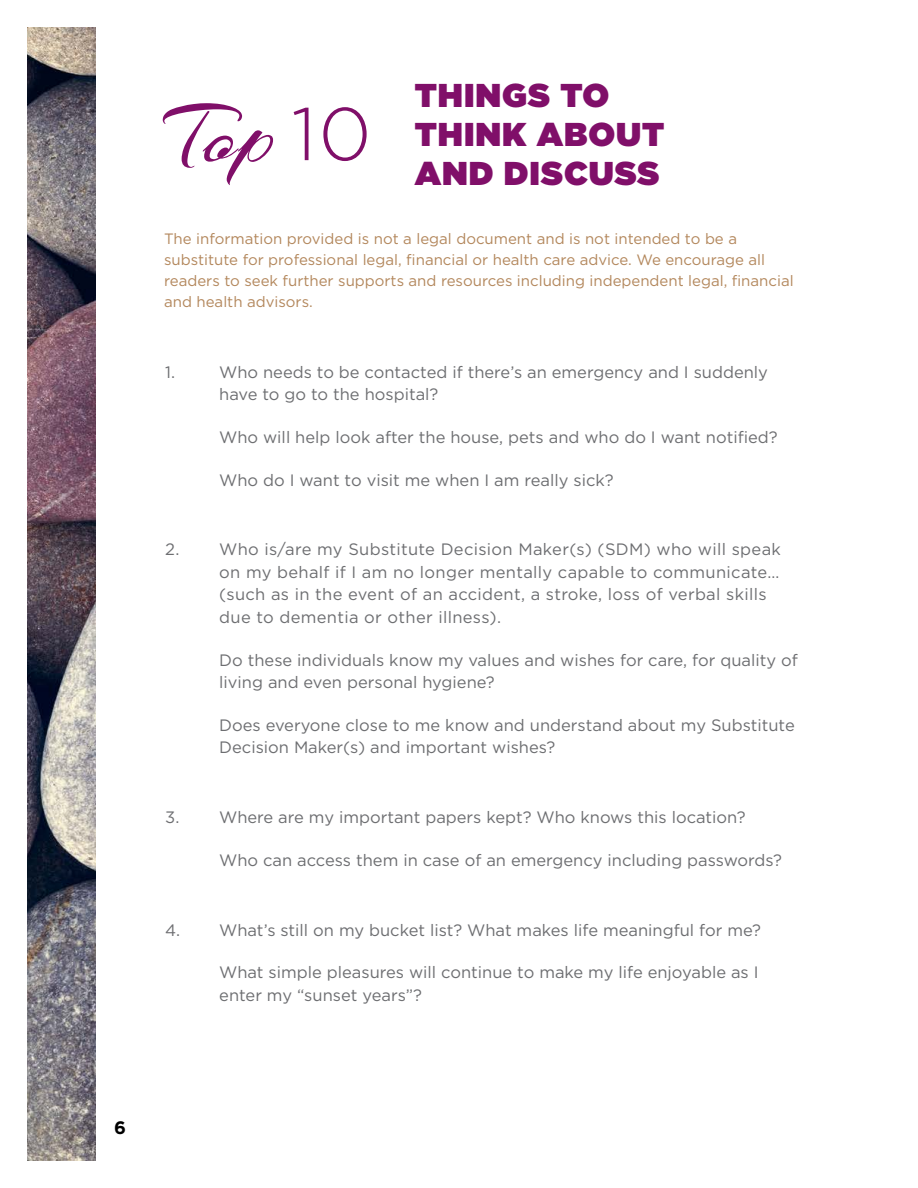
<style>
.page{position:relative;width:918px;height:1188px;background:#fff}
.page>*{position:absolute;margin:0;border:0;box-sizing:border-box;transform-origin:0 0}
.t1{font:87.3px "Arizonia";color:#800f69}
.t2{font:900 33px/39px "Gotham";letter-spacing:.03em;color:#800f69}
.t3{font:700 18px "Gotham";color:#000}
.t4{font:16.5px/22.5px "Gotham";color:#6d6e71}
.t5{font:16.5px/22.5px "Gotham";letter-spacing:.02em;color:#6d6e71}
.t6{font:15px/21px "Gotham";color:#b3875c}
.s1{font-family:"Gotham";font-weight:300;font-size:74.4px}
</style>
<div class="page">
<img style="left:27px;top:27px;width:68px;height:1134px">
<h1 class="t1" style="left:164px;top:82px;width:209px">Top <span class="s1">10</span></h1>
<h2 class="t2" style="left:415px;top:76px;width:251px">THINGS TO<br>THINK ABOUT<br>AND DISCUSS</h2>
<p class="t6" style="left:164px;top:228px;width:631px">The information provided is not a legal document and is not intended to be a substitute for professional legal, financial or health care advice. We encourage all readers to seek further supports and resources including independent legal, financial and health advisors.</p>
<p class="t4" style="left:165px;top:360px;width:11px">1.</p>
<p class="t4" style="left:219px;top:360px;width:550px">Who needs to be contacted if there’s an emergency and I suddenly have to go to the hospital?</p>
<p class="t4" style="left:219px;top:426px;width:560px">Who will help look after the house, pets and who do I want notified?</p>
<p class="t4" style="left:219px;top:468px;width:396px">Who do I want to visit me when I am really sick?</p>
<p class="t4" style="left:165px;top:538px;width:16px">2.</p>
<p class="t5" style="left:219px;top:538px;width:563px">Who is/are my Substitute Decision Maker(s) (SDM) who will speak on my behalf if I am no longer mentally capable to communicate… (such as in the event of an accident, a stroke, loss of verbal skills due to dementia or other illness).</p>
<p class="t4" style="left:219px;top:648px;width:580px">Do these individuals know my values and wishes for care, for quality of living and even personal hygiene?</p>
<p class="t4" style="left:219px;top:714px;width:577px">Does everyone close to me know and understand about my Substitute<br>Decision Maker(s) and important wishes?</p>
<p class="t4" style="left:165px;top:806px;width:16px">3.</p>
<p class="t4" style="left:219px;top:806px;width:528px">Where are my important papers kept? Who knows this location?</p>
<p class="t4" style="left:219px;top:849px;width:564px">Who can access them in case of an emergency including passwords?</p>
<p class="t4" style="left:165px;top:918px;width:597px">4. What’s still on my bucket list? What makes life meaningful for me?</p>
<p class="t4" style="left:219px;top:961px;width:541px">What simple pleasures will continue to make my life enjoyable as I enter my “sunset years”?</p>
<p class="t3" style="left:114px;top:1116px;width:13px">6</p>
</div>
